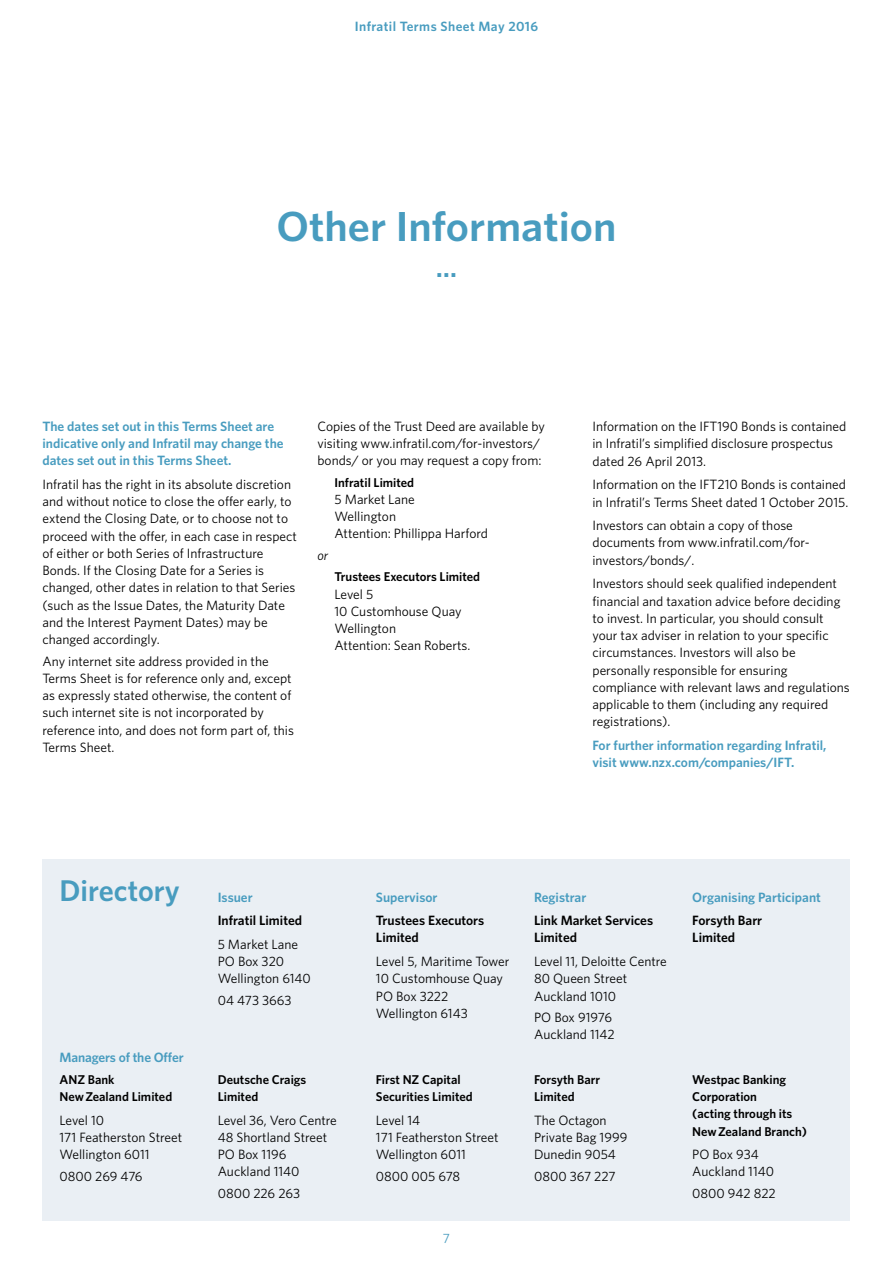
<style>
.page{position:relative;width:893px;height:1263px;background:#fff}
.page>*{position:absolute;margin:0;border:0;box-sizing:border-box;transform-origin:0 0}
.t1{font:600 42px "Whitney";color:#489cbf;scale:1.05 1}
.t2{font:600 30px "Whitney";color:#489cbf}
.t3{font:600 27px "Whitney";color:#489cbf;scale:1.05 1}
.t4{font:13.5px/17.2px "Whitney";color:#000}
.t5{font:600 13.5px/17.2px "Whitney";color:#489cbf}
.t6{font:600 13.5px/17.2px "Whitney";color:#000}
.t7{font:600 13.5px "Whitney";letter-spacing:.03em;color:#489cbf}
.t8{font:italic 13.5px "Whitney";color:#000}
.t9{font:13.5px "Whitney";color:#489cbf}
.t10{font:600 12.75px/17.2px "Whitney";color:#000}
</style>
<div class="page">
<div style="left:43px;top:859px;width:807px;height:361px;background:#eaeff4"></div>
<p class="t7" style="left:355px;top:18px;width:185px">Infratil Terms Sheet May 2016</p>
<h1 class="t1" style="left:276px;top:201px;width:326px">Other Information</h1>
<h3 class="t3" style="left:436px;top:251px;width:22px">…</h3>
<p class="t5" style="left:43px;top:417px;width:243px">The dates set out in this Terms Sheet are indicative only and Infratil may change the dates set out in this Terms Sheet.</p>
<p class="t4" style="left:43px;top:475px;width:256px">Infratil has the right in its absolute discretion and without notice to close the offer early, to extend the Closing Date, or to choose not to proceed with the offer, in each case in respect of either or both Series of Infrastructure Bonds. If the Closing Date for a Series is changed, other dates in relation to that Series (such as the Issue Dates, the Maturity Date and the Interest Payment Dates) may be changed accordingly.</p>
<p class="t4" style="left:43px;top:652px;width:253px">Any internet site address provided in the Terms Sheet is for reference only and, except as expressly stated otherwise, the content of such internet site is not incorporated by reference into, and does not form part of, this Terms Sheet.</p>
<p class="t4" style="left:317px;top:417px;width:229px">Copies of the Trust Deed are available by visiting www.infratil.com/for-investors/ bonds/ or you may request a copy from:</p>
<p class="t10" style="left:334px;top:473px;width:81px">Infratil Limited</p>
<p class="t4" style="left:334px;top:490px;width:155px">5 Market Lane<br>Wellington<br>Attention: Phillippa Harford</p>
<p class="t8" style="left:317px;top:547px;width:12px">or</p>
<p class="t10" style="left:334px;top:568px;width:147px">Trustees Executors Limited</p>
<p class="t4" style="left:334px;top:585px;width:137px">Level 5<br>10 Customhouse Quay<br>Wellington<br>Attention: Sean Roberts.</p>
<p class="t4" style="left:592px;top:417px;width:255px">Information on the IFT190 Bonds is contained in Infratil’s simplified disclosure prospectus dated 26 April 2013.</p>
<p class="t4" style="left:592px;top:476px;width:257px">Information on the IFT210 Bonds is contained in Infratil’s Terms Sheet dated 1 October 2015.</p>
<p class="t4" style="left:592px;top:516px;width:219px">Investors can obtain a copy of those documents from www.infratil.com/for&shy;investors/bonds/.</p>
<p class="t4" style="left:592px;top:575px;width:259px">Investors should seek qualified independent financial and taxation advice before deciding to invest. In particular, you should consult your tax adviser in relation to your specific circumstances. Investors will also be personally responsible for ensuring compliance with relevant laws and regulations applicable to them (including any required registrations).</p>
<p class="t5" style="left:592px;top:736px;width:235px">For further information regarding Infratil, visit www.nzx.com/companies/IFT.</p>
<h2 class="t2" style="left:60px;top:873px;width:122px">Directory</h2>
<p class="t5" style="left:218px;top:888px;width:36px">Issuer</p>
<p class="t6" style="left:218px;top:911px;width:86px">Infratil Limited</p>
<p class="t4" style="left:218px;top:935px;width:95px">5 Market Lane<br>PO Box 320<br>Wellington 6140</p>
<p class="t4" style="left:218px;top:991px;width:75px">04 473 3663</p>
<p class="t5" style="left:60px;top:1048px;width:126px">Managers of the Offer</p>
<p class="t10" style="left:60px;top:1070px;width:114px">ANZ Bank<br>New Zealand Limited</p>
<p class="t4" style="left:60px;top:1111px;width:124px">Level 10<br>171 Featherston Street<br>Wellington 6011</p>
<p class="t4" style="left:60px;top:1167px;width:85px">0800 269 476</p>
<p class="t10" style="left:218px;top:1070px;width:90px">Deutsche Craigs<br>Limited</p>
<p class="t4" style="left:218px;top:1111px;width:121px">Level 36, Vero Centre<br>48 Shortland Street<br>PO Box 1196<br>Auckland 1140</p>
<p class="t4" style="left:218px;top:1184px;width:84px">0800 226 263</p>
<p class="t5" style="left:376px;top:888px;width:63px">Supervisor</p>
<p class="t6" style="left:376px;top:911px;width:110px">Trustees Executors<br>Limited</p>
<p class="t4" style="left:376px;top:952px;width:135px">Level 5, Maritime Tower<br>10 Customhouse Quay<br>PO Box 3222<br>Wellington 6143</p>
<p class="t10" style="left:376px;top:1070px;width:98px">First NZ Capital<br>Securities Limited</p>
<p class="t4" style="left:376px;top:1111px;width:124px">Level 14<br>171 Featherston Street<br>Wellington 6011</p>
<p class="t4" style="left:376px;top:1167px;width:86px">0800 005 678</p>
<p class="t9" style="left:443px;top:1230px;width:9px">7</p>
<p class="t5" style="left:534px;top:888px;width:54px">Registrar</p>
<p class="t6" style="left:534px;top:911px;width:121px">Link Market Services<br>Limited</p>
<p class="t4" style="left:534px;top:952px;width:134px">Level 11, Deloitte Centre<br>80 Queen Street<br>Auckland 1010</p>
<p class="t4" style="left:534px;top:1008px;width:82px">PO Box 91976<br>Auckland 1142</p>
<p class="t10" style="left:534px;top:1070px;width:68px">Forsyth Barr<br>Limited</p>
<p class="t4" style="left:534px;top:1111px;width:95px">The Octagon<br>Private Bag 1999<br>Dunedin 9054</p>
<p class="t4" style="left:534px;top:1167px;width:83px">0800 367 227</p>
<p class="t5" style="left:692px;top:888px;width:130px">Organising Participant</p>
<p class="t6" style="left:692px;top:911px;width:71px">Forsyth Barr<br>Limited</p>
<p class="t10" style="left:692px;top:1070px;width:116px">Westpac Banking<br>Corporation<br>(acting through its<br>New Zealand Branch)</p>
<p class="t4" style="left:692px;top:1145px;width:83px">PO Box 934<br>Auckland 1140</p>
<p class="t4" style="left:692px;top:1184px;width:85px">0800 942 822</p>
</div>
